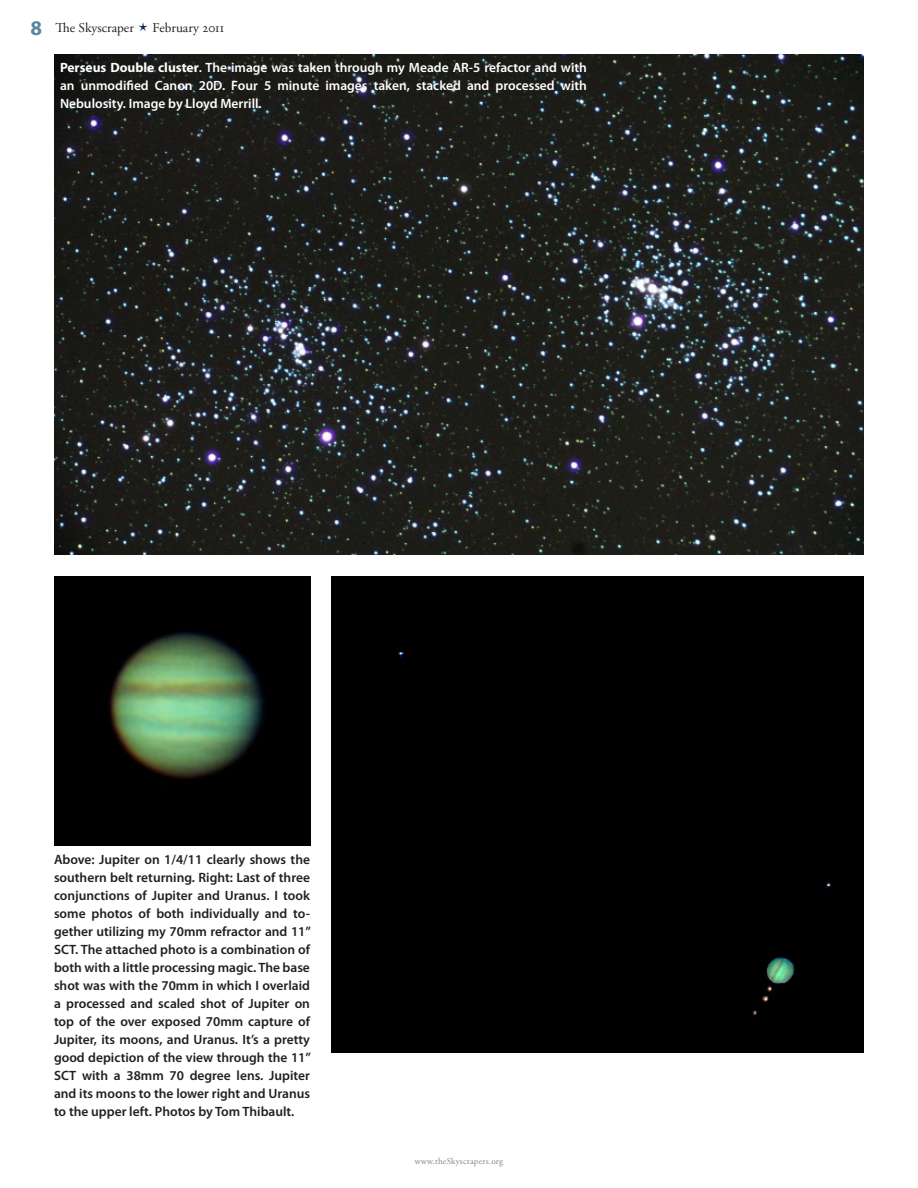
<style>
.page{position:relative;width:918px;height:1188px;background:#fff}
.page>*{position:absolute;margin:0;border:0;box-sizing:border-box;transform-origin:0 0}
.t1{font:700 21px "Myriad Pro";color:#5c87a1}
.t2{font:600 13.5px/18px "Myriad Pro";color:#231f20;text-align:justify}
.t3{font:600 13.5px/18px "Myriad Pro";color:#fff;text-align:justify}
.t4{font:13.5px "Adobe Garamond Pro";color:#231f20}
.t5{font:9px "Adobe Garamond Pro";letter-spacing:.025em;color:#808285}
.s1{font-weight:700}
</style>
<div class="page">
<img style="left:54px;top:54px;width:810px;height:500px">
<img style="left:54px;top:576px;width:256px;height:270px">
<div style="left:331px;top:576px;width:533px;height:476px;background:#000"></div>
<h1 class="t1" style="left:30px;top:14px;width:13px">8</h1>
<p class="t4" style="left:56px;top:20px;width:80px">The Skyscraper</p>
<p class="t4" style="left:153px;top:20px;width:73px">February 2011</p>
<p class="t3" style="left:60px;top:58px;width:528px"><span class="s1">Perseus Double cluster</span>. The image was taken through my Meade AR-5 refactor and with an unmodified Canon 20D. Four 5 minute images taken, stacked and processed with Nebulosity. Image by Lloyd Merrill.</p>
<p class="t2" style="left:54px;top:850px;width:259px">Above: Jupiter on 1/4/11 clearly shows the southern belt returning. Right: Last of three conjunctions of Jupiter and Uranus. I took some photos of both individually and to&shy;gether utilizing my 70mm refractor and 11” SCT. The attached photo is a combination of both with a little processing magic. The base shot was with the 70mm in which I overlaid a processed and scaled shot of Jupiter on top of the over exposed 70mm capture of Jupiter, its moons, and Uranus. It’s a pretty good depiction of the view through the 11” SCT with a 38mm 70 degree lens. Jupiter and its moons to the lower right and Uranus to the upper left. Photos by Tom Thibault.</p>
<p class="t5" style="left:415px;top:1156px;width:90px">www.theSkyscrapers.org</p>
</div>
